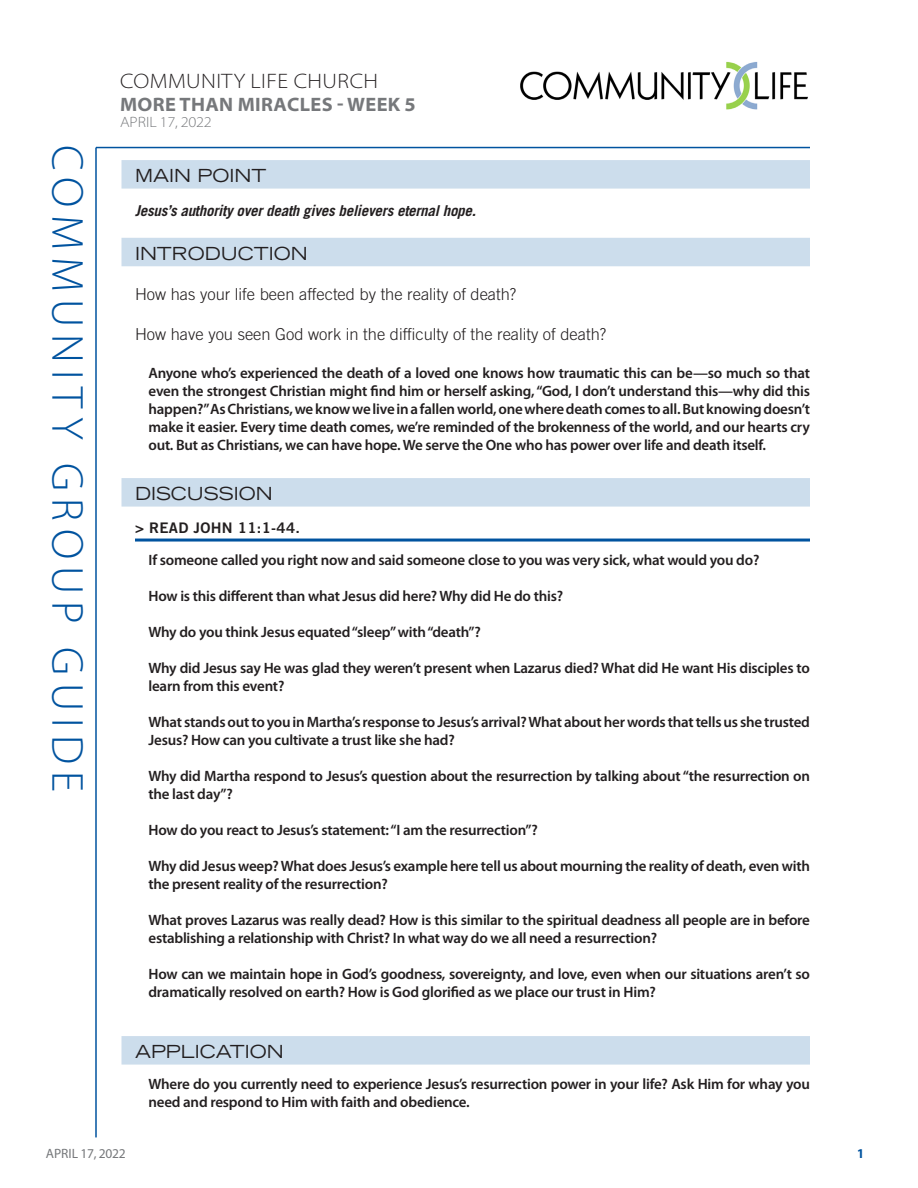
<style>
.page{position:relative;width:918px;height:1188px;background:#fff}
.page>*{position:absolute;margin:0;border:0;box-sizing:border-box;transform-origin:0 0}
.t1{font:300 45px "Myriad Pro";letter-spacing:.16em;color:#00539f}
.CHURCH_NAME{font:300 semi-expanded 21px "Myriad Pro";letter-spacing:.02em;color:#231f20}
.SERIES_TITLE{font:700 semi-expanded 19.5px "Myriad Pro";letter-spacing:.02em;color:#76787b;scale:.96 1}
.SECTION_HEADER{font:expanded 18px "Trade Gothic LT Std";color:#231f20}
.QUESTIONS{font:300 16.5px "Trade Gothic LT Std";color:#231f20}
.BASIC_BODY{font:600 15px/18px "Myriad Pro";letter-spacing:-.015em;color:#231f20}
.INTRO_TEXT{font:italic 700 15px "Trade Gothic LT Std";letter-spacing:-.015em;color:#231f20}
.Series_Subtitle_and{font:300 semi-expanded 15px "Myriad Pro";letter-spacing:-.01em;color:#76787b}
.SUBHEAD_LINE{font:14.55px "Trade Gothic LT Std Bd 2";letter-spacing:.02em;color:#231f20}
.SERIES_TITLE-2{font:13.5px "Myriad Pro";letter-spacing:-.01em;color:#76787b}
.t2{font:700 semi-condensed 13.5px "Myriad Pro";color:#00539f}
</style>
<div class="page">
<hr style="left:95px;top:148px;width:2px;height:989px;background:#00539f">
<hr style="left:96px;top:147px;width:714px;height:1px;background:#00539f">
<div style="left:122px;top:160px;width:688px;height:29px;background:#ccddec"></div>
<div style="left:122px;top:238px;width:688px;height:28px;background:#ccddec"></div>
<div style="left:122px;top:478px;width:688px;height:29px;background:#ccddec"></div>
<hr style="left:135px;top:539px;width:675px;height:3px;background:#00539f">
<div style="left:122px;top:1036px;width:688px;height:29px;background:#ccddec"></div>
<img style="left:520px;top:61px;width:288px;height:49px">
<h1 class="t1" style="left:92px;top:145px;width:648px;rotate:90deg">COMMUNITY GROUP GUIDE</h1>
<p class="CHURCH_NAME" style="left:120px;top:69px;width:260px">COMMUNITY LIFE CHURCH</p>
<p class="SERIES_TITLE" style="left:120px;top:93px;width:310px">MORE THAN MIRACLES - WEEK 5</p>
<p class="Series_Subtitle_and" style="left:120px;top:114px;width:93px">APRIL 17, 2022</p>
<p class="SECTION_HEADER" style="left:135px;top:164px;width:133px">MAIN POINT</p>
<p class="INTRO_TEXT" style="left:135px;top:202px;width:343px">Jesus’s authority over death gives believers eternal hope.</p>
<p class="SECTION_HEADER" style="left:135px;top:241px;width:174px">INTRODUCTION</p>
<p class="QUESTIONS" style="left:135px;top:284px;width:383px">How has your life been affected by the reality of death?</p>
<p class="QUESTIONS" style="left:135px;top:324px;width:473px">How have you seen God work in the difficulty of the reality of death?</p>
<p class="BASIC_BODY" style="left:148px;top:364px;width:663px;text-align:justify">Anyone who’s experienced the death of a loved one knows how traumatic this can be—so much so that even the strongest Christian might find him or herself asking, “God, I don’t understand this—why did this happen?” As Christians, we know we live in a fallen world, one where death comes to all. But knowing doesn’t make it easier. Every time death comes, we’re reminded of the brokenness of the world, and our hearts cry out. But as Christians, we can have hope. We serve the One who has power over life and death itself.</p>
<p class="SECTION_HEADER" style="left:135px;top:482px;width:139px">DISCUSSION</p>
<p class="SUBHEAD_LINE" style="left:135px;top:519px;width:167px">&gt; READ JOHN 11:1-44.</p>
<p class="BASIC_BODY" style="left:148px;top:551px;width:612px">If someone called you right now and said someone close to you was very sick, what would you do?</p>
<p class="BASIC_BODY" style="left:148px;top:587px;width:416px">How is this different than what Jesus did here? Why did He do this?</p>
<p class="BASIC_BODY" style="left:148px;top:623px;width:334px">Why do you think Jesus equated “sleep” with “death”?</p>
<p class="BASIC_BODY" style="left:148px;top:659px;width:663px">Why did Jesus say He was glad they weren’t present when Lazarus died? What did He want His disciples to learn from this event?</p>
<p class="BASIC_BODY" style="left:148px;top:713px;width:663px">What stands out to you in Martha’s response to Jesus’s arrival? What about her words that tells us she trusted<br>Jesus? How can you cultivate a trust like she had?</p>
<p class="BASIC_BODY" style="left:148px;top:767px;width:663px">Why did Martha respond to Jesus’s question about the resurrection by talking about “the resurrection on the last day”?</p>
<p class="BASIC_BODY" style="left:148px;top:821px;width:391px">How do you react to Jesus’s statement: “I am the resurrection”?</p>
<p class="BASIC_BODY" style="left:148px;top:857px;width:663px">Why did Jesus weep? What does Jesus’s example here tell us about mourning the reality of death, even with the present reality of the resurrection?</p>
<p class="BASIC_BODY" style="left:148px;top:911px;width:663px">What proves Lazarus was really dead? How is this similar to the spiritual deadness all people are in before establishing a relationship with Christ? In what way do we all need a resurrection?</p>
<p class="BASIC_BODY" style="left:148px;top:965px;width:663px">How can we maintain hope in God’s goodness, sovereignty, and love, even when our situations aren’t so dramatically resolved on earth? How is God glorified as we place our trust in Him?</p>
<p class="SECTION_HEADER" style="left:135px;top:1040px;width:150px">APPLICATION</p>
<p class="BASIC_BODY" style="left:148px;top:1076px;width:663px">Where do you currently need to experience Jesus’s resurrection power in your life? Ask Him for whay you need and respond to Him with faith and obedience.</p>
<p class="SERIES_TITLE-2" style="left:46px;top:1145px;width:82px">APRIL 17, 2022</p>
<p class="t2" style="left:857px;top:1146px;width:8px">1</p>
</div>
